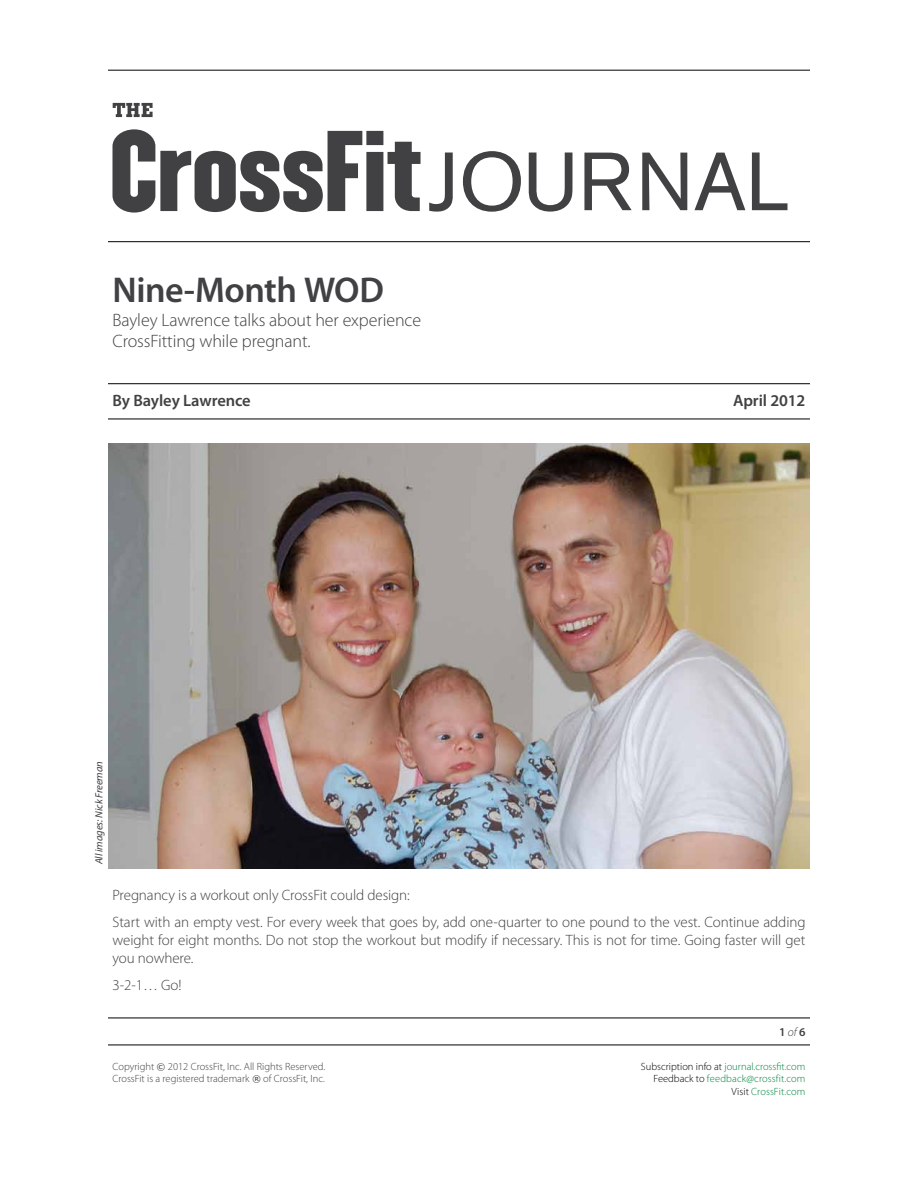
<style>
.page{position:relative;width:918px;height:1188px;background:#fff}
.page>*{position:absolute;margin:0;border:0;box-sizing:border-box;transform-origin:0 0}
.t1{font:600 36px "Myriad Pro";letter-spacing:-.015em;color:#414042}
.t2{font:300 18px/21px "Myriad Pro";letter-spacing:-.005em;color:#414042}
.t3{font:600 16.5px "Myriad Pro";letter-spacing:-.005em;color:#414042}
.t4{font:300 15px/27px "Myriad Pro";letter-spacing:-.005em;color:#414042}
.t5{font:600 12px "Myriad Pro";color:#414042}
.t6{font:300 10.5px/12.6px "Myriad Pro";color:#414042}
.t7{font:300 10.5px/12.6px "Myriad Pro";color:#00853f;text-align:right}
.t8{font:italic 10.5px "Myriad Pro";letter-spacing:-.005em;color:#414042}
.s1{font-weight:300;font-style:italic}
.s2{font-family:"Verdana";font-weight:400;font-size:9px}
.s3{color:#000}
</style>
<div class="page">
<hr style="left:108px;top:1018px;width:702px;height:1px;background:#000">
<hr style="left:108px;top:1045px;width:702px;height:1px;background:#000">
<svg style="left:112px;top:129px;width:309px;height:84px"></svg>
<svg style="left:113px;top:103px;width:40px;height:14px"></svg>
<svg style="left:429px;top:153px;width:24px;height:59px"></svg>
<svg style="left:463px;top:151px;width:58px;height:61px"></svg>
<svg style="left:529px;top:153px;width:43px;height:59px"></svg>
<svg style="left:584px;top:153px;width:48px;height:57px"></svg>
<svg style="left:642px;top:153px;width:45px;height:57px"></svg>
<svg style="left:695px;top:153px;width:50px;height:57px"></svg>
<svg style="left:752px;top:153px;width:36px;height:57px"></svg>
<hr style="left:108px;top:383px;width:702px;height:1px;background:#000">
<hr style="left:108px;top:419px;width:702px;height:1px;background:#000">
<hr style="left:108px;top:241px;width:702px;height:1px;background:#000">
<hr style="left:108px;top:70px;width:702px;height:1px;background:#000">
<img style="left:108px;top:444px;width:702px;height:425px">
<h1 class="t1" style="left:112px;top:270px;width:273px">Nine-Month WOD</h1>
<p class="t2" style="left:112px;top:310px;width:310px">Bayley Lawrence talks about her experience<br>CrossFitting while pregnant.</p>
<p class="t3" style="left:112px;top:392px;width:140px">By Bayley Lawrence</p>
<p class="t3" style="left:733px;top:392px;width:74px">April 2012</p>
<p class="t8" style="left:93px;top:864px;width:105px;rotate:-90deg">All images: Nick Freeman</p>
<p class="t4" style="left:113px;top:882px;width:695px">Pregnancy is a workout only CrossFit could design:<br>Start with an empty vest. For every week that goes by, add one-quarter to one pound to the vest. Continue adding</p>
<p class="t4" style="left:113px;top:931px;width:694px;line-height:18px">weight for eight months. Do not stop the workout but modify if necessary. This is not for time. Going faster will get you nowhere.</p>
<p class="t4" style="left:113px;top:972px;width:71px">3-2-1… Go!</p>
<p class="t5" style="left:779px;top:1025px;width:28px">1 <span class="s1">of</span> 6</p>
<p class="t6" style="left:112px;top:1060px;width:214px">Copyright <span class="s2">©</span> 2012 CrossFit, Inc. All Rights Reserved.<br>CrossFit is a registered trademark <span class="s2">®</span> of CrossFit, Inc.</p>
<p class="t7" style="left:641px;top:1060px;width:166px"><span class="s3">Subscription info at</span> journal.crossfit.com<br><span class="s3">Feedback to</span> feedback@crossfit.com<br><span class="s3">Visit</span> CrossFit.com</p>
</div>
